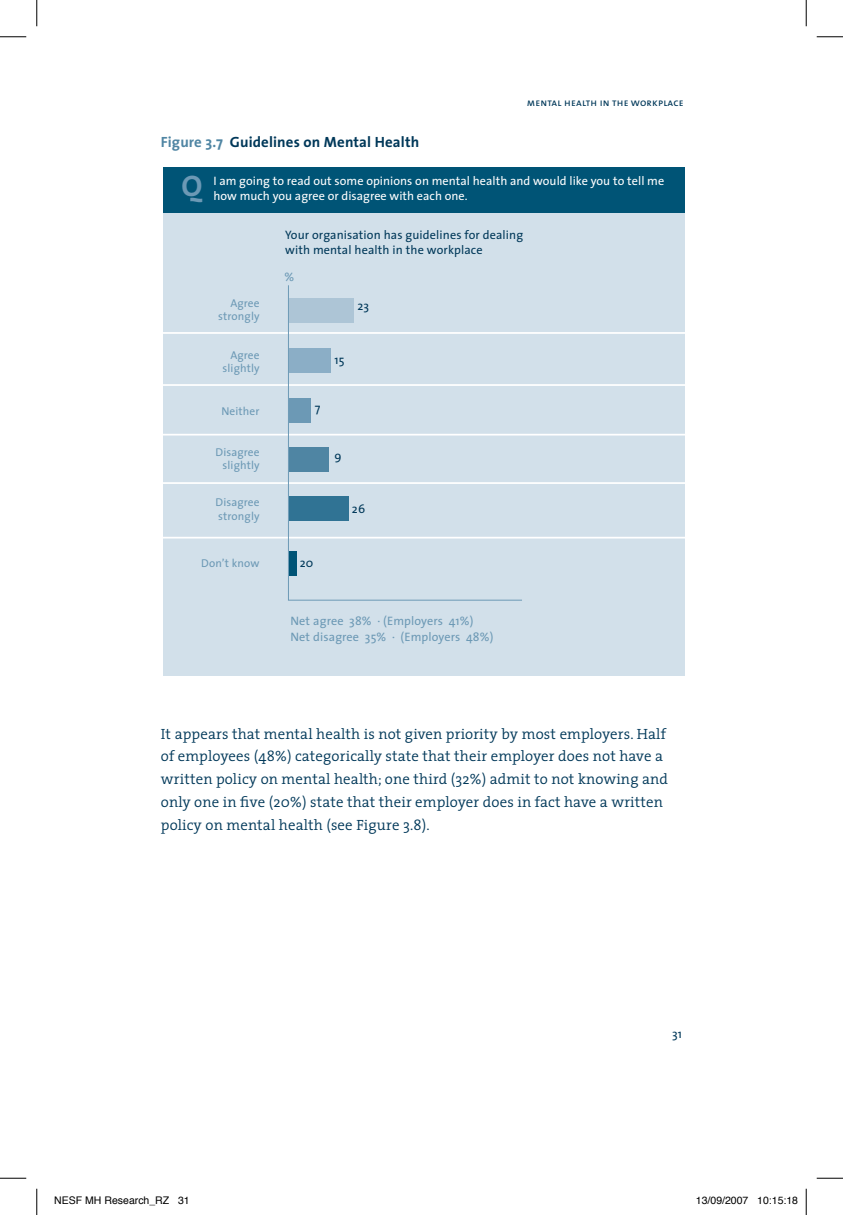
<style>
.page{position:relative;width:843px;height:1215px;background:#fff}
.page>*{position:absolute;margin:0;border:0;box-sizing:border-box;transform-origin:0 0}
.t1{font:700 29.75px "The Sans";color:#6c99b5}
.t2{font:300 14.88px/22.8px "The Serif";letter-spacing:.01em;color:#003859}
.t3{font:700 14.88px "The Sans";letter-spacing:.01em;color:#003859}
.t4{font:12.25px/14.7px "The Sans";letter-spacing:.005em;color:#fff}
.t5{font:12.25px/15.8px "The Sans";letter-spacing:.01em;color:#003859}
.t6{font:12.25px/15.8px "The Sans";letter-spacing:.01em;color:#6c99b5}
.t7{font:11.38px/13.1px "The Sans";letter-spacing:.01em;color:#6c99b5;text-align:right}
.t8{font:10.5px "Helvetica";color:#000}
.t9{font:10.5px "The Sans Caps";letter-spacing:.015em;color:#003859}
.s1{color:#4f85a3}
</style>
<div class="page">
<div style="left:164px;top:212px;width:521px;height:463px;background:#d2e0ea"></div>
<hr style="left:162px;top:332px;width:526px;height:2px;background:#fff">
<hr style="left:162px;top:384px;width:526px;height:2px;background:#fff">
<hr style="left:162px;top:434px;width:526px;height:1px;background:#fff">
<hr style="left:162px;top:482px;width:526px;height:2px;background:#fff">
<hr style="left:162px;top:537px;width:526px;height:1px;background:#fff">
<svg style="left:287px;top:285px;width:236px;height:316px"></svg>
<div style="left:289px;top:298px;width:64px;height:24px;background:#adc5d6"></div>
<div style="left:289px;top:348px;width:41px;height:25px;background:#8baec6"></div>
<div style="left:289px;top:398px;width:22px;height:25px;background:#6c99b5"></div>
<div style="left:289px;top:447px;width:39px;height:24px;background:#4f85a3"></div>
<div style="left:289px;top:496px;width:59px;height:25px;background:#307394"></div>
<div style="left:289px;top:551px;width:8px;height:25px;background:#005476"></div>
<div style="left:164px;top:167px;width:521px;height:45px;background:#005476"></div>
<svg style="left:0;top:36px;width:26px;height:1px"></svg>
<svg style="left:816px;top:36px;width:26px;height:1px"></svg>
<svg style="left:0;top:1177px;width:26px;height:1px"></svg>
<svg style="left:816px;top:1177px;width:26px;height:1px"></svg>
<svg style="left:36px;top:0;width:1px;height:26px"></svg>
<svg style="left:36px;top:1188px;width:1px;height:26px"></svg>
<svg style="left:805px;top:0;width:1px;height:26px"></svg>
<svg style="left:805px;top:1188px;width:1px;height:26px"></svg>
<p class="t3" style="left:161px;top:129px;width:260px"><span class="s1">Figure 3.7</span> Guidelines on Mental Health</p>
<p class="t9" style="left:526px;top:93px;width:158px">mental health in the workplace</p>
<h1 class="t1" style="left:181px;top:161px;width:22px">Q</h1>
<p class="t4" style="left:213px;top:173px;width:452px">I am going to read out some opinions on mental health and would like you to tell me how much you agree or disagree with each one.</p>
<p class="t5" style="left:285px;top:226px;width:239px">Your organisation has guidelines for dealing with mental health in the workplace</p>
<p class="t7" style="left:218px;top:296px;width:43px">Agree strongly</p>
<p class="t7" style="left:222px;top:348px;width:38px">Agree slightly</p>
<p class="t6" style="left:284px;top:268px;width:11px">%</p>
<p class="t5" style="left:357px;top:298px;width:13px">23</p>
<p class="t5" style="left:334px;top:351px;width:8px">15</p>
<p class="t7" style="left:221px;top:404px;width:40px">Neither</p>
<p class="t5" style="left:315px;top:400px;width:4px">7</p>
<p class="t7" style="left:215px;top:445px;width:45px">Disagree slightly</p>
<p class="t7" style="left:215px;top:495px;width:45px;text-align:left">Disagree strongly</p>
<p class="t5" style="left:334px;top:447px;width:9px">9</p>
<p class="t5" style="left:352px;top:500px;width:10px">26</p>
<p class="t7" style="left:201px;top:556px;width:60px">Don’t know</p>
<p class="t5" style="left:300px;top:555px;width:15px">20</p>
<p class="t6" style="left:290px;top:612px;width:204px">Net agree 38% · (Employers 41%)<br>Net disagree 35% · (Employers 48%)</p>
<p class="t2" style="left:161px;top:721px;width:508px">It appears that mental health is not given priority by most employers. Half of employees (48%) categorically state that their employer does not have a written policy on mental health; one third (32%) admit to not knowing and only one in five (20%) state that their employer does in fact have a written policy on mental health (see Figure 3.8).</p>
<p class="t5" style="left:672px;top:1025px;width:11px">31</p>
<p class="t8" style="left:54px;top:1193px;width:137px">NESF MH Research_RZ 31</p>
<p class="t8" style="left:695px;top:1193px;width:104px">13/09/2007 10:15:18</p>
</div>
